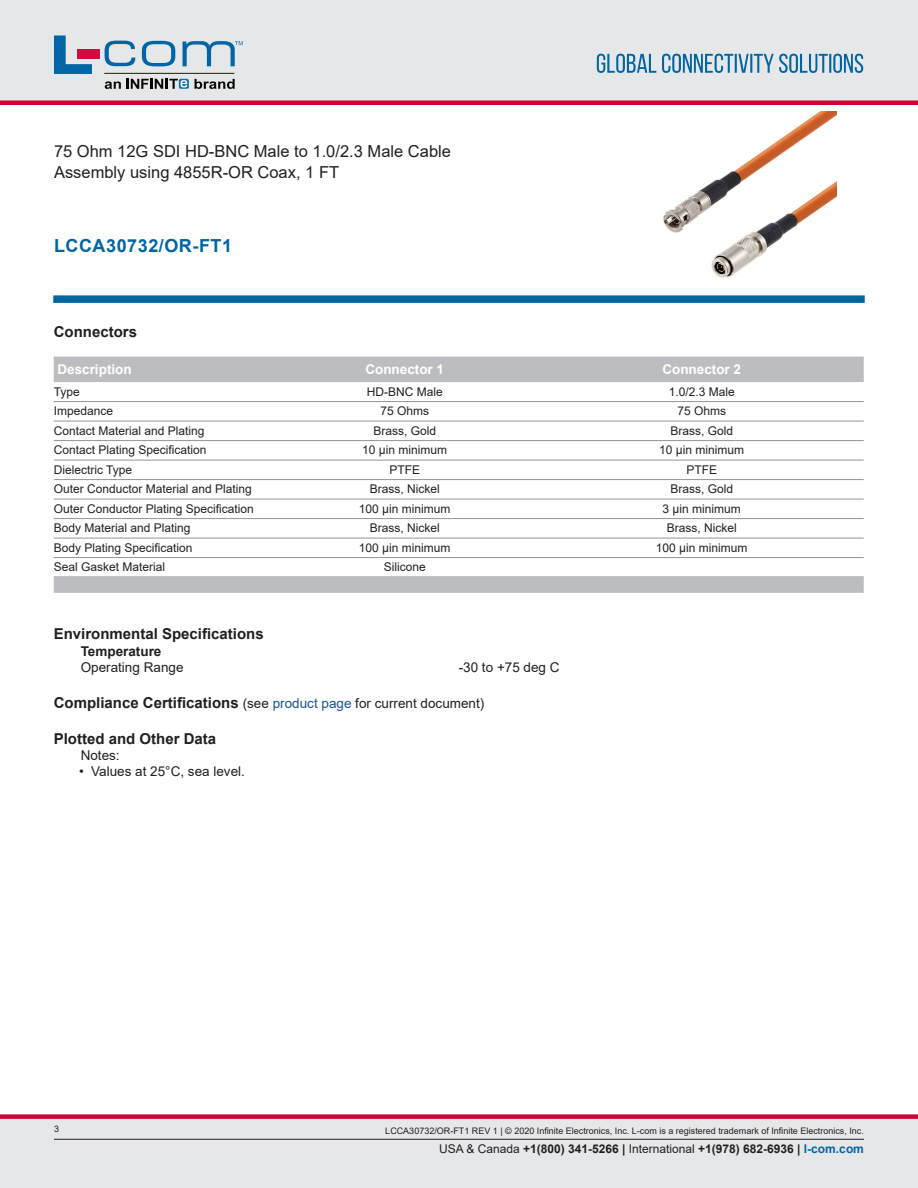
<style>
.page{position:relative;width:918px;height:1188px;background:#fff}
.page>*{position:absolute;margin:0;border:0;box-sizing:border-box;transform-origin:0 0}
.PN{font:700 18px "Arial";letter-spacing:.03em;color:#0065a4}
.Web_Description_Para{font:16.5px/21px "Arial";color:#231f20}
.Head1_for_Compliance{font:700 15px "Arial";color:#231f20}
.Head1{font:700 15px "Arial";color:#231f20}
.Head2{font:700 15px "Arial";color:#231f20}
.Specs_Para{font:13.5px "Arial";color:#231f20}
.LCOM_Table_Header_Lo{font:700 13.5px "Arial";color:#fff}
.Head2_after_Head1{font:700 13.5px "Arial";color:#231f20}
.Table_Body_Connector{font:12px "Arial";color:#231f20}
.t1{font:700 12px "Arial";color:#231f20}
.t2{font:9px "Arial";color:#231f20}
.s1{font-weight:400;font-size:13.5px}
.s2{font-weight:400;font-size:13.5px;color:#1a5392}
.s3{font-weight:400}
.s4{color:#0065a4}
</style>
<div class="page">
<svg style="left:53px;top:295px;width:812px;height:8px;fill:#00669f"></svg>
<img style="left:663px;top:111px;width:173px;height:167px">
<div style="left:54px;top:357px;width:810px;height:25px;background:#bcbdc0"></div>
<hr style="left:54px;top:401px;width:810px;height:1px;background:#939598">
<hr style="left:54px;top:421px;width:810px;height:1px;background:#939598">
<hr style="left:54px;top:440px;width:810px;height:1px;background:#939598">
<hr style="left:54px;top:460px;width:810px;height:1px;background:#939598">
<hr style="left:54px;top:479px;width:810px;height:1px;background:#939598">
<hr style="left:54px;top:499px;width:810px;height:1px;background:#939598">
<hr style="left:54px;top:518px;width:810px;height:1px;background:#939598">
<hr style="left:54px;top:538px;width:810px;height:1px;background:#939598">
<hr style="left:54px;top:557px;width:810px;height:1px;background:#939598">
<div style="left:54px;top:576px;width:810px;height:17px;background:#bcbdc0"></div>
<div style="left:0;top:0;width:918px;height:102px;background:#e6e7e9"></div>
<div style="left:0;top:100px;width:918px;height:5px;background:#c03"></div>
<div style="left:0;top:1119px;width:918px;height:69px;background:#e6e7e9"></div>
<div style="left:0;top:1114px;width:918px;height:5px;background:#c03"></div>
<hr style="left:54px;top:1139px;width:810px;height:1px;background:#231f20">
<hr style="left:104px;top:73px;width:130px;height:1px;background:#1d1b00">
<svg style="left:54px;top:35px;width:38px;height:39px"></svg>
<svg style="left:142px;top:41px;width:33px;height:25px"></svg>
<svg style="left:105px;top:41px;width:30px;height:25px"></svg>
<div style="left:77px;top:49px;width:23px;height:9px;background:#cd0d40"></div>
<svg style="left:179px;top:79px;width:10px;height:10px"></svg>
<svg style="left:127px;top:79px;width:60px;height:10px"></svg>
<svg style="left:195px;top:79px;width:40px;height:10px"></svg>
<svg style="left:105px;top:81px;width:16px;height:8px"></svg>
<svg style="left:183px;top:41px;width:60px;height:25px"></svg>
<svg style="left:597px;top:54px;width:266px;height:19px"></svg>
<h1 class="Web_Description_Para" style="left:54px;top:141px;width:399px">75 Ohm 12G SDI HD-BNC Male to 1.0/2.3 Male Cable<br>Assembly using 4855R-OR Coax, 1 FT</h1>
<p class="PN" style="left:54px;top:233px;width:180px">LCCA30732/OR-FT1</p>
<p class="Head2" style="left:54px;top:321px;width:85px">Connectors</p>
<p class="LCOM_Table_Header_Lo" style="left:57px;top:360px;width:76px">Description</p>
<p class="LCOM_Table_Header_Lo" style="left:365px;top:360px;width:80px">Connector 1</p>
<p class="LCOM_Table_Header_Lo" style="left:662px;top:360px;width:80px">Connector 2</p>
<p class="Table_Body_Connector" style="left:54px;top:383px;width:28px">Type</p>
<p class="Table_Body_Connector" style="left:367px;top:383px;width:77px">HD-BNC Male</p>
<p class="Table_Body_Connector" style="left:669px;top:383px;width:68px">1.0/2.3 Male</p>
<p class="Table_Body_Connector" style="left:54px;top:403px;width:61px">Impedance</p>
<p class="Table_Body_Connector" style="left:380px;top:403px;width:50px">75 Ohms</p>
<p class="Table_Body_Connector" style="left:677px;top:403px;width:50px">75 Ohms</p>
<p class="Table_Body_Connector" style="left:54px;top:422px;width:152px">Contact Material and Plating</p>
<p class="Table_Body_Connector" style="left:373px;top:422px;width:64px">Brass, Gold</p>
<p class="Table_Body_Connector" style="left:670px;top:422px;width:64px">Brass, Gold</p>
<p class="Table_Body_Connector" style="left:54px;top:442px;width:154px">Contact Plating Specification</p>
<p class="Table_Body_Connector" style="left:362px;top:442px;width:86px">10 µin minimum</p>
<p class="Table_Body_Connector" style="left:659px;top:442px;width:86px">10 µin minimum</p>
<p class="Table_Body_Connector" style="left:54px;top:461px;width:80px">Dielectric Type</p>
<p class="Table_Body_Connector" style="left:389px;top:461px;width:32px">PTFE</p>
<p class="Table_Body_Connector" style="left:686px;top:461px;width:32px">PTFE</p>
<p class="Table_Body_Connector" style="left:54px;top:481px;width:200px">Outer Conductor Material and Plating</p>
<p class="Table_Body_Connector" style="left:370px;top:481px;width:72px">Brass, Nickel</p>
<p class="Table_Body_Connector" style="left:670px;top:481px;width:64px">Brass, Gold</p>
<p class="Table_Body_Connector" style="left:54px;top:500px;width:202px">Outer Conductor Plating Specification</p>
<p class="Table_Body_Connector" style="left:359px;top:500px;width:93px">100 µin minimum</p>
<p class="Table_Body_Connector" style="left:663px;top:500px;width:80px">3 µin minimum</p>
<p class="Table_Body_Connector" style="left:54px;top:520px;width:138px">Body Material and Plating</p>
<p class="Table_Body_Connector" style="left:370px;top:520px;width:72px">Brass, Nickel</p>
<p class="Table_Body_Connector" style="left:667px;top:520px;width:72px">Brass, Nickel</p>
<p class="Table_Body_Connector" style="left:54px;top:539px;width:140px">Body Plating Specification</p>
<p class="Table_Body_Connector" style="left:359px;top:539px;width:93px">100 µin minimum</p>
<p class="Table_Body_Connector" style="left:656px;top:539px;width:93px">100 µin minimum</p>
<p class="Table_Body_Connector" style="left:54px;top:559px;width:113px">Seal Gasket Material</p>
<p class="Table_Body_Connector" style="left:384px;top:559px;width:44px">Silicone</p>
<p class="Head1" style="left:54px;top:623px;width:212px">Environmental Specifications</p>
<p class="Head2_after_Head1" style="left:81px;top:641px;width:82px">Temperature</p>
<p class="Specs_Para" style="left:81px;top:658px;width:104px">Operating Range</p>
<p class="Specs_Para" style="left:459px;top:658px;width:102px">-30 to +75 deg C</p>
<p class="Head1_for_Compliance" style="left:54px;top:692px;width:432px">Compliance Certifications <span class="s1">(see</span> <span class="s2">product page</span> <span class="s1">for current document)</span></p>
<p class="Head1_for_Compliance" style="left:54px;top:728px;width:164px">Plotted and Other Data</p>
<p class="Specs_Para" style="left:81px;top:746px;width:41px">Notes:</p>
<p class="Specs_Para" style="left:79px;top:762px;width:167px">• Values at 25°C, sea level.</p>
<p class="t2" style="left:54px;top:1123px;width:7px">3</p>
<p class="t2" style="left:385px;top:1125px;width:480px">LCCA30732/OR-FT1 REV 1 | © 2020 Infinite Electronics, Inc. L-com is a registered trademark of Infinite Electronics, Inc.</p>
<p class="t1" style="left:439px;top:1140px;width:426px"><span class="s3">USA &amp; Canada</span> +1(800) 341-5266 | <span class="s3">International</span> +1(978) 682-6936 | <span class="s4">l-com.com</span></p>
</div>
